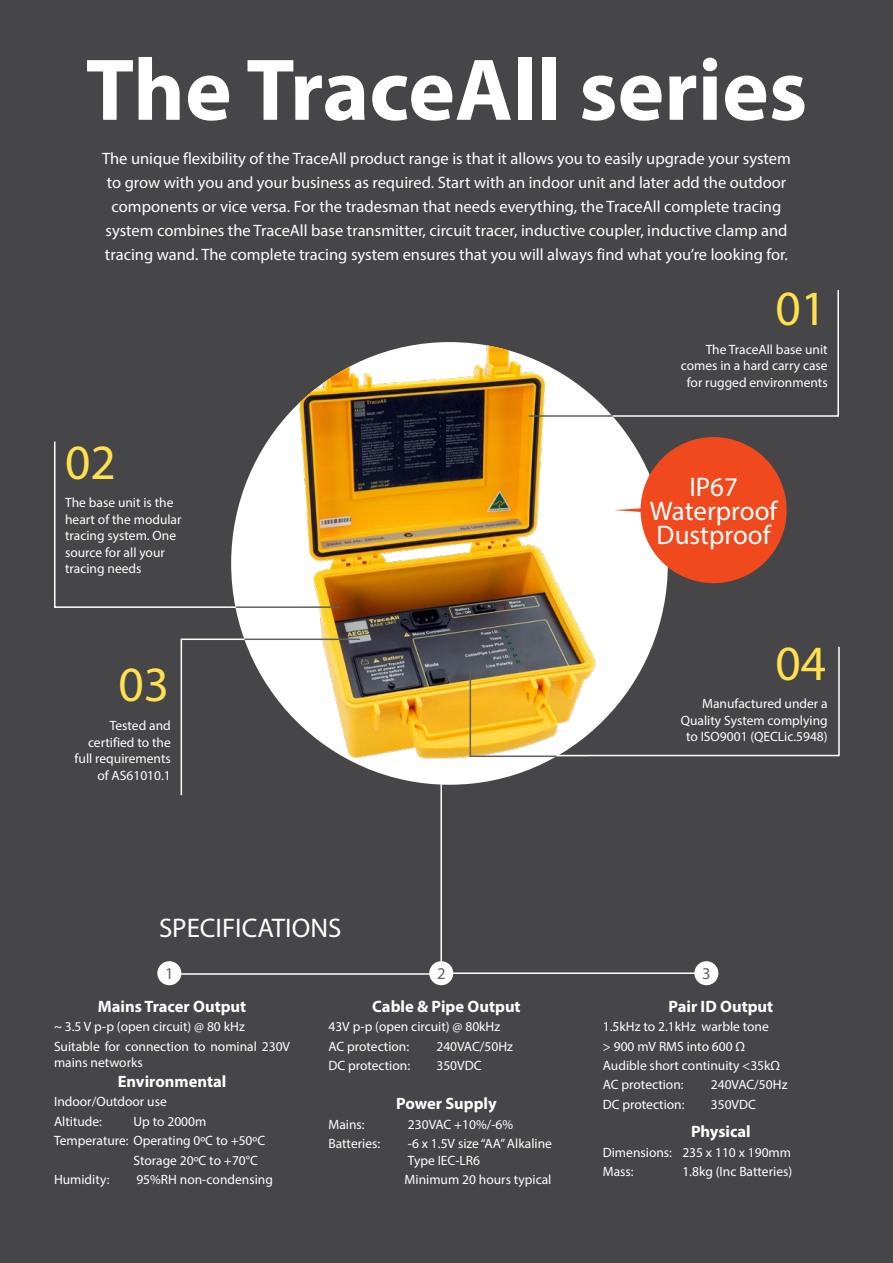
<style>
.page{position:relative;width:893px;height:1263px;background:#464547}
.page>*{position:absolute;margin:0;border:0;box-sizing:border-box;transform-origin:0 0}
.t1{font:700 88.5px "Myriad Pro";color:#fff}
.t2{font:49.5px "Myriad Pro";color:#ffe14f}
.t3{font:27px/24px "Myriad Pro";color:#fff;text-align:center}
.t4{font:16.5px/24px "Myriad Pro";color:#fff;text-align:center}
.t5{font:700 16.5px "Myriad Pro";color:#fff}
.t6{font:16.5px "Myriad Pro";color:#5f6062}
.t7{font:13.5px/16.5px "Myriad Pro";color:#fff}
</style>
<div class="page">
<svg style="left:440px;top:785px;width:263px;height:190px"></svg>
<hr style="left:169px;top:973px;width:271px;height:2px;background:#fff">
<div style="left:231px;top:342px;width:437px;height:443px;background:#fff;border-radius:50%"></div>
<img style="left:272px;top:342px;width:342px;height:443px">
<div style="left:641px;top:437px;width:146px;height:146px;background:#f0491d;border-radius:73px"></div>
<div style="left:157px;top:961px;width:24px;height:24px;background:#fff;border-radius:50%"></div>
<div style="left:429px;top:961px;width:24px;height:24px;background:#fff;border-radius:50%"></div>
<div style="left:694px;top:961px;width:24px;height:24px;background:#fff;border-radius:50%"></div>
<hr style="left:242px;top:638px;width:118px;height:2px;background:#5f6062">
<hr style="left:231px;top:606px;width:109px;height:2px;background:#5f6062">
<hr style="left:529px;top:415px;width:85px;height:2px;background:#5f6062">
<svg style="left:180px;top:638px;width:66px;height:158px"></svg>
<svg style="left:54px;top:441px;width:183px;height:168px"></svg>
<svg style="left:611px;top:290px;width:228px;height:127px"></svg>
<svg style="left:469px;top:645px;width:371px;height:113px"></svg>
<h1 class="t1" style="left:86px;top:32px;width:723px">The TraceAll series</h1>
<p class="t4" style="left:102px;top:146px;width:690px">The unique flexibility of the TraceAll product range is that it allows you to easily upgrade your system to grow with you and your business as required. Start with an indoor unit and later add the outdoor components or vice versa. For the tradesman that needs everything, the TraceAll complete tracing system combines the TraceAll base transmitter, circuit tracer, inductive coupler, inductive clamp and tracing wand. The complete tracing system ensures that you will always find what you’re looking for.</p>
<h2 class="t2" style="left:775px;top:278px;width:52px">01</h2>
<h2 class="t2" style="left:65px;top:432px;width:52px">02</h2>
<p class="t7" style="left:65px;top:494px;width:118px">The base unit is the heart of the modular tracing system. One source for all your tracing needs</p>
<h2 class="t2" style="left:119px;top:654px;width:52px">03</h2>
<p class="t7" style="left:75px;top:717px;width:98px;text-align:right">Tested and certified to the full requirements of AS61010.1</p>
<h3 class="t3" style="left:159px;top:915px;width:184px">SPECIFICATIONS</h3>
<p class="t7" style="left:681px;top:341px;width:148px;text-align:right">The TraceAll base unit comes in a hard carry case for rugged environments</p>
<h3 class="t3" style="left:650px;top:475px;width:129px">IP67<br>Waterproof<br>Dustproof</h3>
<h2 class="t2" style="left:775px;top:632px;width:52px">04</h2>
<p class="t7" style="left:681px;top:695px;width:148px;text-align:right">Manufactured under a<br>Quality System complying to ISO9001 (QECLic.5948)</p>
<p class="t6" style="left:165px;top:964px;width:10px">1</p>
<p class="t6" style="left:437px;top:964px;width:10px">2</p>
<p class="t6" style="left:702px;top:964px;width:10px">3</p>
<p class="t5" style="left:98px;top:995px;width:150px">Mains Tracer Output</p>
<p class="t7" style="left:54px;top:1016px;width:238px;line-height:19.5px">~ 3.5 V p-p (open circuit) @ 80 kHz<br>Suitable for connection to nominal 230V</p>
<p class="t7" style="left:54px;top:1054px;width:90px">mains networks</p>
<p class="t5" style="left:118px;top:1070px;width:110px">Environmental</p>
<p class="t7" style="left:54px;top:1091px;width:114px;line-height:19.5px">Indoor/Outdoor use<br>Altitude:</p>
<p class="t7" style="left:134px;top:1112px;width:74px">Up to 2000m</p>
<p class="t7" style="left:54px;top:1132px;width:213px">Temperature: Operating 0ºC to +50ºC</p>
<p class="t7" style="left:134px;top:1151px;width:126px">Storage 20ºC to +70°C</p>
<p class="t7" style="left:54px;top:1171px;width:57px">Humidity:</p>
<p class="t7" style="left:136px;top:1171px;width:138px">95%RH non-condensing</p>
<p class="t5" style="left:372px;top:995px;width:150px">Cable &amp; Pipe Output</p>
<p class="t7" style="left:328px;top:1016px;width:173px;line-height:19.5px">43V p-p (open circuit) @ 80kHz<br>AC protection:</p>
<p class="t7" style="left:436px;top:1037px;width:78px">240VAC/50Hz</p>
<p class="t7" style="left:328px;top:1057px;width:83px">DC protection:</p>
<p class="t7" style="left:436px;top:1057px;width:47px">350VDC</p>
<p class="t5" style="left:396px;top:1093px;width:102px">Power Supply</p>
<p class="t7" style="left:328px;top:1115px;width:38px">Mains:</p>
<p class="t7" style="left:408px;top:1115px;width:107px">230VAC +10%/-6%</p>
<p class="t7" style="left:328px;top:1135px;width:53px">Batteries:</p>
<p class="t7" style="left:408px;top:1135px;width:146px">-6 x 1.5V size “AA” Alkaline<br>Type IEC-LR6</p>
<p class="t7" style="left:405px;top:1171px;width:148px">Minimum 20 hours typical</p>
<p class="t5" style="left:668px;top:995px;width:106px">Pair ID Output</p>
<p class="t7" style="left:603px;top:1016px;width:179px;line-height:19.5px">1.5kHz to 2.1kHz warble tone &gt; 900 mV RMS into 600 Ω<br>Audible short continuity &lt;35kΩ<br>AC protection:</p>
<p class="t7" style="left:711px;top:1076px;width:78px">240VAC/50Hz</p>
<p class="t7" style="left:603px;top:1096px;width:83px">DC protection:</p>
<p class="t7" style="left:711px;top:1096px;width:47px">350VDC</p>
<p class="t5" style="left:691px;top:1121px;width:61px">Physical</p>
<p class="t7" style="left:603px;top:1142px;width:190px;line-height:19.5px">Dimensions: 235 x 110 x 190mm<br>Mass:</p>
<p class="t7" style="left:682px;top:1163px;width:111px">1.8kg (Inc Batteries)</p>
</div>
